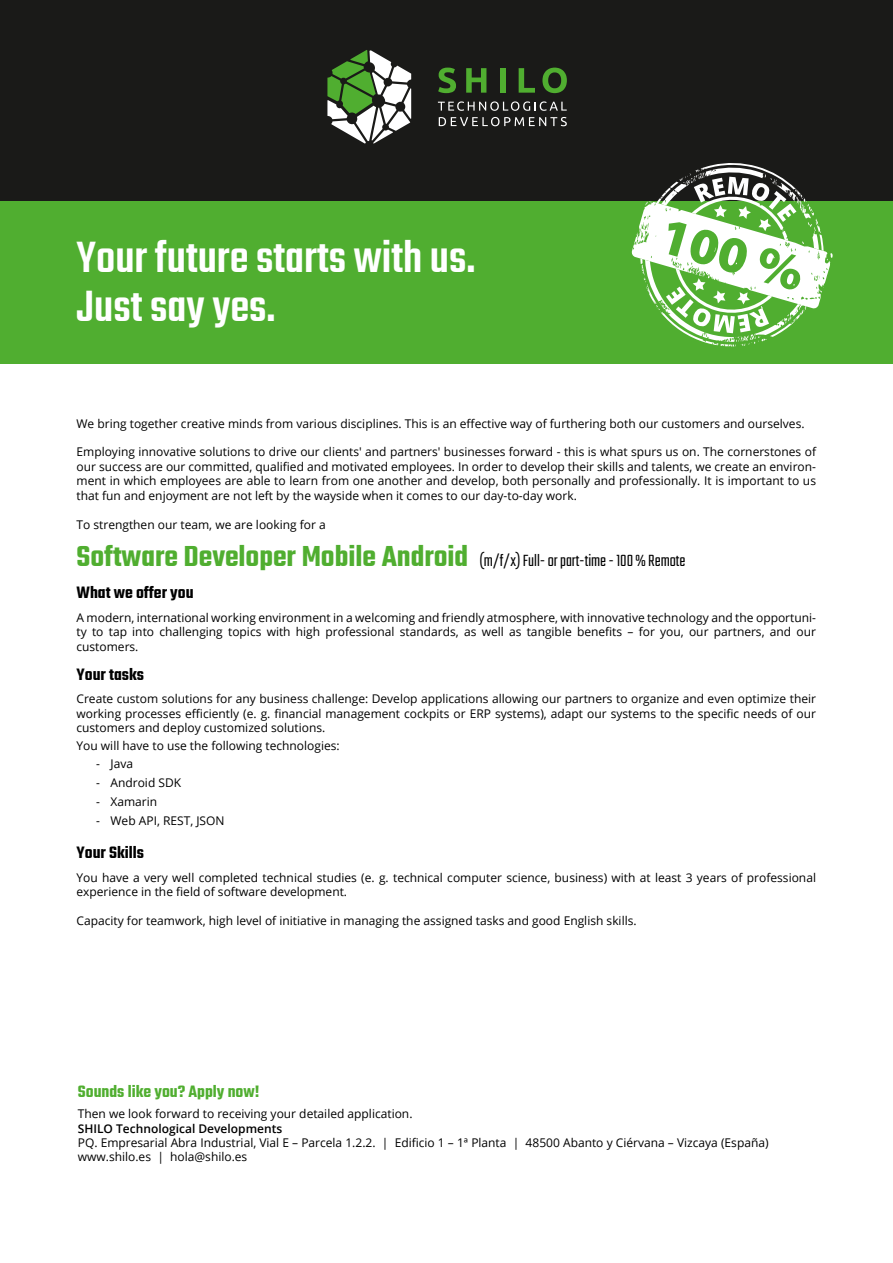
<style>
.page{position:relative;width:893px;height:1263px;background:#fff}
.page>*{position:absolute;margin:0;border:0;box-sizing:border-box;transform-origin:0 0}
.t1{font:500 48px/49.5px "Teko";color:#fff}
.t2{font:300 18px/32.1px "Teko";color:#000}
.t3{font:600 18px "Teko";color:#50ae30}
.t4{font:600 18px "Teko";color:#000}
.t5{font:12px/14.4px "Open Sans";color:#000;text-align:justify}
.t6{font:600 12px "Open Sans";color:#000}
.s1{font-weight:600;font-size:31.5px;color:#50ae30}
.s2{font-weight:600}
</style>
<div class="page">
<div style="left:0;top:199px;width:892px;height:165px;background:#50ae30"></div>
<div style="left:0;top:0;width:892px;height:201px;background:#1a1a18"></div>
<svg style="left:438px;top:68px;width:18px;height:25px"></svg>
<svg style="left:466px;top:68px;width:20px;height:25px"></svg>
<div style="left:500px;top:68px;width:5px;height:25px;background:#50ae30"></div>
<svg style="left:519px;top:68px;width:16px;height:25px"></svg>
<svg style="left:542px;top:68px;width:25px;height:25px"></svg>
<svg style="left:438px;top:101px;width:129px;height:10px"></svg>
<svg style="left:439px;top:117px;width:128px;height:9px"></svg>
<svg style="left:327px;top:50px;width:84px;height:94px"></svg>
<svg style="left:631px;top:163px;width:202px;height:183px"></svg>
<h1 class="t1" style="left:76px;top:236px;width:401px">Your future starts with us.<br>Just say yes.</h1>
<p class="t5" style="left:76px;top:416px;width:730px">We bring together creative minds from various disciplines. This is an effective way of furthering both our customers and ourselves.</p>
<p class="t5" style="left:76px;top:445px;width:741px">Employing innovative solutions to drive our clients' and partners' businesses forward - this is what spurs us on. The cornerstones of our success are our committed, qualified and motivated employees. In order to develop their skills and talents, we create an environ&shy;ment in which employees are able to learn from one another and develop, both personally and professionally. It is important to us that fun and enjoyment are not left by the wayside when it comes to our day-to-day work.</p>
<p class="t5" style="left:76px;top:517px;width:251px">To strengthen our team, we are looking for a</p>
<h2 class="t2" style="left:76px;top:546px;width:610px"><span class="s1">Software Developer Mobile Android</span> (m/f/x) Full- or part-time - 100 % Remote<br><span class="s2">What we offer you</span></h2>
<p class="t5" style="left:76px;top:610px;width:741px">A modern, international working environment in a welcoming and friendly atmosphere, with innovative technology and the opportuni&shy;ty to tap into challenging topics with high professional standards, as well as tangible benefits – for you, our partners, and our customers.</p>
<h2 class="t4" style="left:76px;top:663px;width:69px">Your tasks</h2>
<p class="t5" style="left:76px;top:691px;width:741px">Create custom solutions for any business challenge: Develop applications allowing our partners to organize and even optimize their working processes efficiently (e. g. financial management cockpits or ERP systems), adapt our systems to the specific needs of our customers and deploy customized solutions.</p>
<p class="t5" style="left:76px;top:738px;width:265px">You will have to use the following technologies:</p>
<p class="t5" style="left:96px;top:756px;width:39px">- Java</p>
<p class="t5" style="left:96px;top:775px;width:87px">- Android SDK</p>
<p class="t5" style="left:96px;top:794px;width:63px">- Xamarin</p>
<p class="t5" style="left:96px;top:813px;width:130px">- Web API, REST, JSON</p>
<h2 class="t4" style="left:76px;top:842px;width:69px">Your Skills</h2>
<p class="t5" style="left:76px;top:870px;width:741px">You have a very well completed technical studies (e. g. technical computer science, business) with at least 3 years of professional experience in the field of software development.</p>
<p class="t5" style="left:76px;top:913px;width:562px">Capacity for teamwork, high level of initiative in managing the assigned tasks and good English skills.</p>
<h2 class="t3" style="left:78px;top:1081px;width:183px">Sounds like you? Apply now!</h2>
<p class="t5" style="left:78px;top:1106px;width:336px">Then we look forward to receiving your detailed application.</p>
<p class="t6" style="left:78px;top:1120px;width:206px">SHILO Technological Developments</p>
<p class="t5" style="left:78px;top:1135px;width:692px">PQ. Empresarial Abra Industrial, Vial E – Parcela 1.2.2. | Edificio 1 – 1ª Planta | 48500 Abanto y Ciérvana – Vizcaya (España) www.shilo.es | hola@shilo.es</p>
</div>
